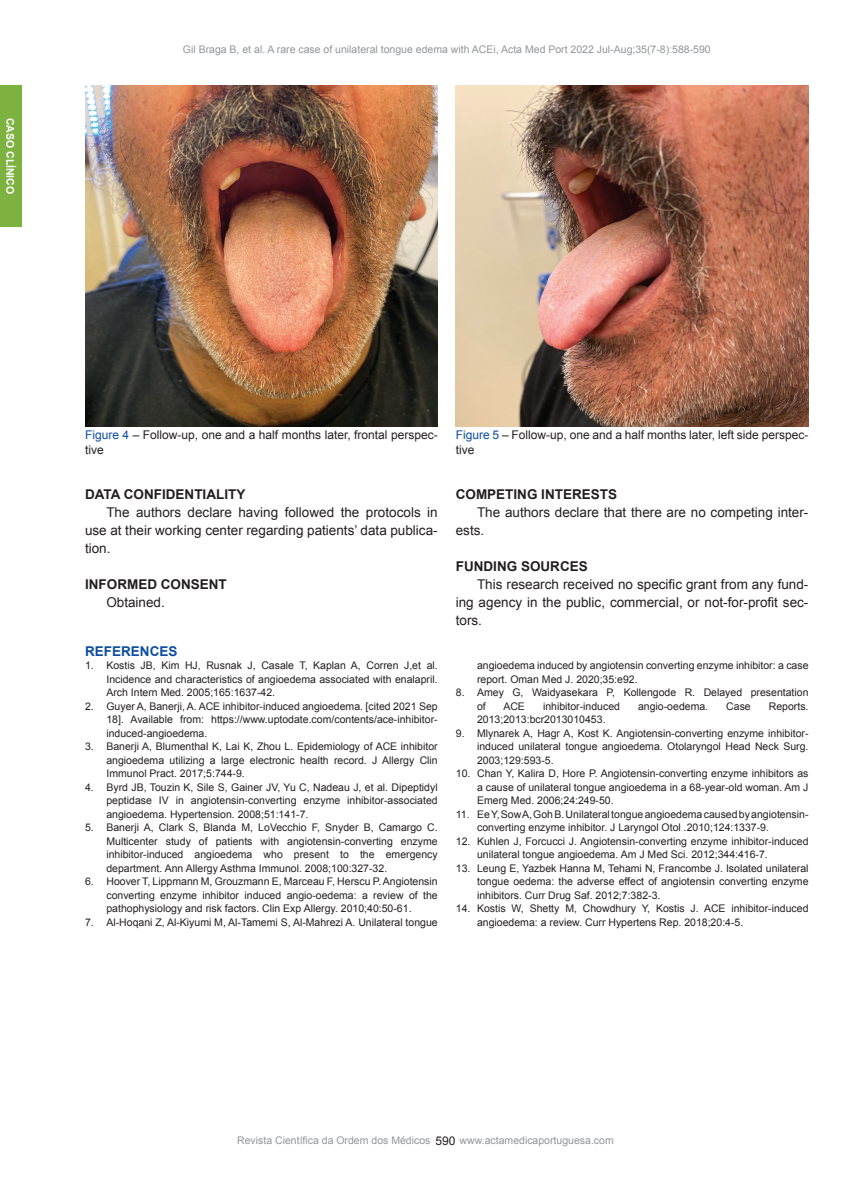
<style>
.page{position:relative;width:851px;height:1191px;background:#fff}
.page>*{position:absolute;margin:0;border:0;box-sizing:border-box;transform-origin:0 0}
.Normal_wrd_44{font:13.5px/18px "Arial";color:#231f20;text-align:justify}
.Normal_wrd_19{font:13.5px/18px "Arial";color:#231f20}
.Normal_wrd_44-2{font:700 13.5px "Arial";color:#231f20}
.Normal_wrd_19-2{font:700 13.5px "Arial";color:#231f20}
.Corpo{font:700 13.5px "Arial";color:#0d4da1}
.t1{font:12px/15px "Arial";color:#231f20}
.Parágrafo_da_Lista_w{font:10.5px/13.5px "Arial";color:#231f20;text-align:justify}
.t2{font:10.5px "Arial";color:#939598}
.t3{font:700 10.5px "Arial";color:#fff}
.s1{color:#0d4da1}
.s2{font-style:italic}
</style>
<div class="page">
<div style="left:0;top:85px;width:22px;height:142px;background:#7db241"></div>
<img style="left:85px;top:86px;width:353px;height:340px">
<img style="left:456px;top:86px;width:352px;height:340px">
<p class="t3" style="left:18px;top:118px;width:78px;rotate:90deg">CASO CLÍNICO</p>
<p class="t2" style="left:183px;top:42px;width:529px">Gil Braga B, et al. A rare case of unilateral tongue edema with ACEi, Acta Med Port 2022 Jul-Aug;35(7-8):588-590</p>
<p class="t1" style="left:85px;top:427px;width:354px"><span class="s1">Figure 4</span> – Follow-up, one and a half months later, frontal perspec&shy;tive</p>
<p class="t1" style="left:456px;top:427px;width:354px"><span class="s1">Figure 5</span> – Follow-up, one and a half months later, left side perspec&shy;tive</p>
<p class="Normal_wrd_44-2" style="left:85px;top:484px;width:162px">DATA CONFIDENTIALITY</p>
<p class="Normal_wrd_44" style="left:85px;top:503px;width:354px;text-indent:21px">The authors declare having followed the protocols in use at their working center regarding patients’ data publica&shy;tion.</p>
<p class="Normal_wrd_44-2" style="left:85px;top:574px;width:143px">INFORMED CONSENT</p>
<p class="Normal_wrd_44" style="left:106px;top:593px;width:60px">Obtained.</p>
<p class="Corpo" style="left:85px;top:641px;width:94px">REFERENCES</p>
<p class="Parágrafo_da_Lista_w" style="left:106px;top:658px;width:333px;text-indent:-21px">1. Kostis JB, Kim HJ, Rusnak J, Casale T, Kaplan A, Corren J,et al.<br>Incidence and characteristics of angioedema associated with enalapril.<br>Arch Intern Med. 2005;165:1637-42.</p>
<p class="Parágrafo_da_Lista_w" style="left:106px;top:699px;width:333px;text-indent:-21px">2. Guyer A, Banerji, A. ACE inhibitor-induced angioedema. [cited 2021 Sep 18]. Available from: https://www.uptodate.com/contents/ace-inhibitor&shy;induced-angioedema.</p>
<p class="Parágrafo_da_Lista_w" style="left:106px;top:739px;width:333px;text-indent:-21px">3. Banerji A, Blumenthal K, Lai K, Zhou L. Epidemiology of ACE inhibitor angioedema utilizing a large electronic health record. J Allergy Clin Immunol Pract. 2017;5:744-9.</p>
<p class="Parágrafo_da_Lista_w" style="left:106px;top:780px;width:333px;text-indent:-21px">4. Byrd JB, Touzin K, Sile S, Gainer JV, Yu C, Nadeau J, et al. Dipeptidyl peptidase IV in angiotensin-converting enzyme inhibitor-associated angioedema. Hypertension. 2008;51:141-7.</p>
<p class="Parágrafo_da_Lista_w" style="left:106px;top:820px;width:333px;text-indent:-21px">5. Banerji A, Clark S, Blanda M, LoVecchio F, Snyder B, Camargo C.<br>Multicenter study of patients with angiotensin-converting enzyme inhibitor-induced angioedema who present to the emergency department. Ann Allergy Asthma Immunol. 2008;100:327-32.</p>
<p class="Parágrafo_da_Lista_w" style="left:106px;top:874px;width:333px;text-indent:-21px">6. Hoover T, Lippmann M, Grouzmann E, Marceau F, Herscu P. Angiotensin converting enzyme inhibitor induced angio-oedema: a review of the pathophysiology and risk factors. Clin Exp Allergy. 2010;40:50-61.</p>
<p class="Parágrafo_da_Lista_w" style="left:85px;top:915px;width:354px">7. Al-Hoqani Z, Al-Kiyumi M, Al-Tamemi S, Al-Mahrezi A. Unilateral tongue</p>
<p class="Normal_wrd_19-2" style="left:456px;top:484px;width:163px">COMPETING INTERESTS</p>
<p class="Normal_wrd_19" style="left:456px;top:503px;width:354px;text-indent:21px">The authors declare that there are no competing inter&shy;ests.</p>
<p class="Normal_wrd_44-2" style="left:456px;top:556px;width:134px">FUNDING SOURCES</p>
<p class="Normal_wrd_44" style="left:456px;top:575px;width:354px;text-indent:21px">This research received no specific grant from any fund&shy;ing agency in the public, commercial, or not-for-profit sec&shy;tors.</p>
<p class="Parágrafo_da_Lista_w" style="left:477px;top:658px;width:333px">angioedema induced by angiotensin converting enzyme inhibitor: a case report. Oman Med J. 2020;35:e92.</p>
<p class="Parágrafo_da_Lista_w" style="left:477px;top:685px;width:333px;text-indent:-21px">8. Amey G, Waidyasekara P, Kollengode R. Delayed presentation of</p>
<p class="Parágrafo_da_Lista_w" style="left:503px;top:699px;width:23px">ACE</p>
<p class="Parágrafo_da_Lista_w" style="left:543px;top:699px;width:79px">inhibitor-induced</p>
<p class="Parágrafo_da_Lista_w" style="left:638px;top:699px;width:72px">angio-oedema.</p>
<p class="Parágrafo_da_Lista_w" style="left:726px;top:699px;width:26px">Case</p>
<p class="Parágrafo_da_Lista_w" style="left:769px;top:699px;width:41px">Reports.</p>
<p class="Parágrafo_da_Lista_w" style="left:477px;top:712px;width:130px">2013;2013:bcr2013010453.</p>
<p class="Parágrafo_da_Lista_w" style="left:477px;top:726px;width:333px;text-indent:-21px">9. Mlynarek A, Hagr A, Kost K. Angiotensin-converting enzyme inhibitor&shy;induced unilateral tongue angioedema. Otolaryngol Head Neck Surg.<br>2003;129:593-5.</p>
<p class="Parágrafo_da_Lista_w" style="left:477px;top:766px;width:333px;text-indent:-21px">10. Chan Y, Kalira D, Hore P. Angiotensin-converting enzyme inhibitors as a cause of unilateral tongue angioedema in a 68-year-old woman. Am J Emerg Med. 2006;24:249-50.</p>
<p class="Parágrafo_da_Lista_w" style="left:477px;top:807px;width:333px;text-indent:-21px">11. Ee Y, Sow A, Goh B. Unilateral tongue angioedema caused by angiotensin&shy;converting enzyme inhibitor. J Laryngol Otol <span class="s2">.</span>2010;124:1337-9.</p>
<p class="Parágrafo_da_Lista_w" style="left:477px;top:834px;width:333px;text-indent:-21px">12. Kuhlen J, Forcucci J. Angiotensin-converting enzyme inhibitor-induced unilateral tongue angioedema. Am J Med Sci. 2012;344:416-7.</p>
<p class="Parágrafo_da_Lista_w" style="left:477px;top:861px;width:333px;text-indent:-21px">13. Leung E, Yazbek Hanna M, Tehami N, Francombe J. Isolated unilateral tongue oedema: the adverse effect of angiotensin converting enzyme inhibitors. Curr Drug Saf. 2012;7:382-3.</p>
<p class="Parágrafo_da_Lista_w" style="left:477px;top:901px;width:333px;text-indent:-21px">14. Kostis W, Shetty M, Chowdhury Y, Kostis J. ACE inhibitor-induced angioedema: a review. Curr Hypertens Rep. 2018;20:4-5.</p>
<p class="t1" style="left:435px;top:1132px;width:22px">590</p>
<p class="t2" style="left:237px;top:1133px;width:195px">Revista Científica da Ordem dos Médicos</p>
<p class="t2" style="left:459px;top:1133px;width:156px">www.actamedicaportuguesa.com</p>
</div>
